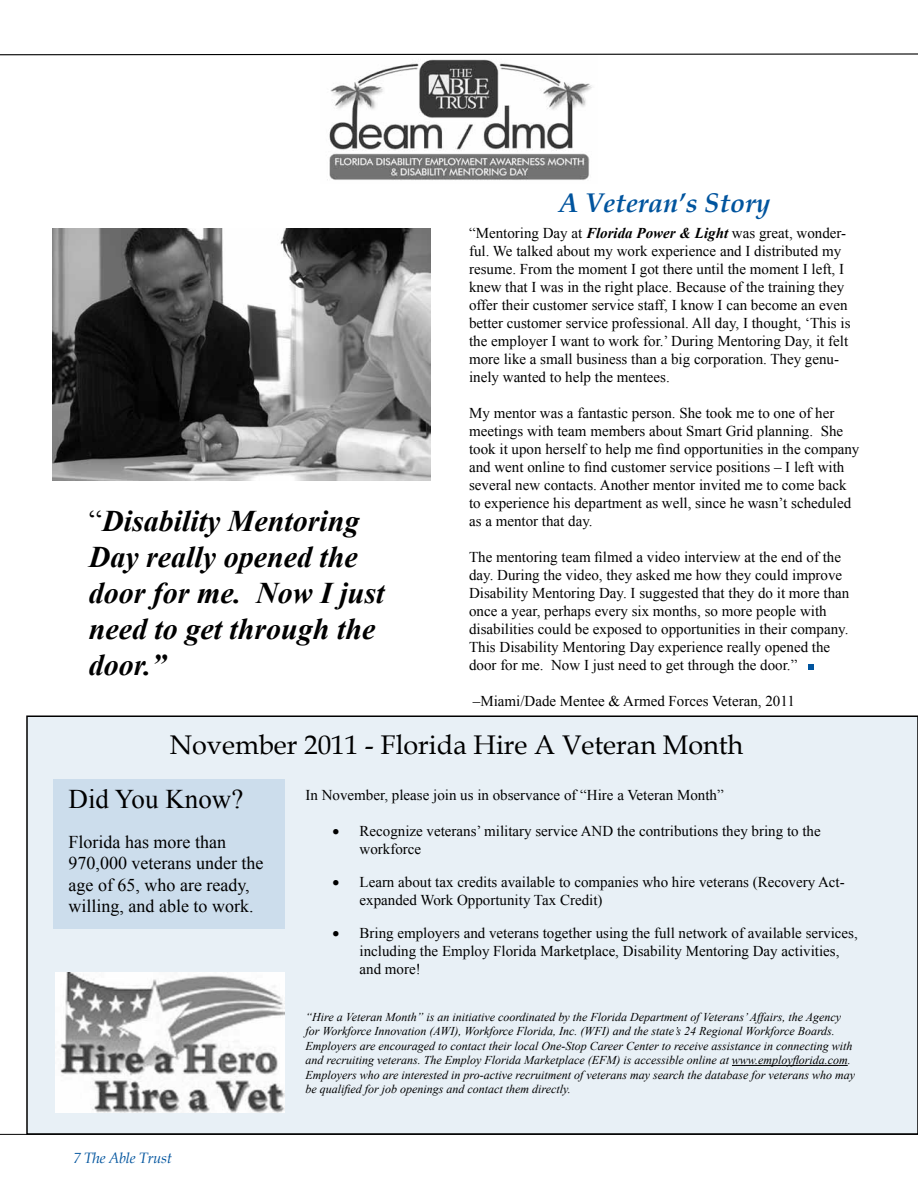
<style>
.page{position:relative;width:918px;height:1188px;background:#fff}
.page>*{position:absolute;margin:0;border:0;box-sizing:border-box;transform-origin:0 0}
.t1{font:italic 700 30px/36px "Times New Roman";color:#000}
.t2{font:27px "Book Antiqua";color:#000}
.t3{font:italic 700 27px "Book Antiqua";color:#00549e}
.t4{font:27px "Times New Roman";color:#000}
.t5{font:18px/21.6px "Times New Roman";color:#000}
.t6{font:15px/18px "Times New Roman";color:#000}
.t7{font:italic 15px "Book Antiqua";letter-spacing:-.02em;color:#00549e}
.t8{font:italic 12px/14.4px "Times New Roman";color:#000}
.s1{font-weight:400;font-style:normal}
.s2{font-weight:700;font-style:italic}
</style>
<div class="page">
<hr style="left:0;top:1134px;width:918px;height:1px;background:#000">
<div style="left:27px;top:716px;width:891px;height:418px;background:#e8f0f6"></div>
<div style="left:26px;top:716px;width:892px;height:419px;border:2px solid #000"></div>
<svg style="left:0;top:53px;width:918px;height:3px"></svg>
<img style="left:52px;top:229px;width:378px;height:252px">
<svg style="left:809px;top:665px;width:5px;height:5px"></svg>
<hr style="left:732px;top:1065px;width:116px;height:1px;background:#000">
<div style="left:53px;top:779px;width:231px;height:149px;background:#ccddec"></div>
<img style="left:321px;top:55px;width:276px;height:125px">
<img style="left:55px;top:972px;width:229px;height:141px">
<h1 class="t1" style="left:89px;top:502px;width:297px"><span class="s1">“</span>Disability Mentoring<br>Day really opened the door for me. Now I just need to get through the door.”</h1>
<h2 class="t3" style="left:559px;top:184px;width:213px">A Veteran’s Story</h2>
<p class="t6" style="left:469px;top:224px;width:383px">“Mentoring Day at <span class="s2">Florida Power &amp; Light</span> was great, wonder&shy;ful. We talked about my work experience and I distributed my resume. From the moment I got there until the moment I left, I knew that I was in the right place. Because of the training they offer their customer service staff, I know I can become an even better customer service professional. All day, I thought, ‘This is the employer I want to work for.’ During Mentoring Day, it felt more like a small business than a big corporation. They genu&shy;inely wanted to help the mentees.</p>
<p class="t6" style="left:469px;top:404px;width:392px">My mentor was a fantastic person. She took me to one of her meetings with team members about Smart Grid planning. She took it upon herself to help me find opportunities in the company and went online to find customer service positions – I left with several new contacts. Another mentor invited me to come back to experience his department as well, since he wasn’t scheduled as a mentor that day.</p>
<p class="t6" style="left:469px;top:548px;width:382px">The mentoring team filmed a video interview at the end of the day. During the video, they asked me how they could improve Disability Mentoring Day. I suggested that they do it more than once a year, perhaps every six months, so more people with disabilities could be exposed to opportunities in their company.<br>This Disability Mentoring Day experience really opened the door for me. Now I just need to get through the door.”</p>
<p class="t6" style="left:473px;top:692px;width:323px">–Miami/Dade Mentee &amp; Armed Forces Veteran, 2011</p>
<h2 class="t2" style="left:170px;top:726px;width:575px">November 2011 - Florida Hire A Veteran Month</h2>
<h2 class="t4" style="left:69px;top:781px;width:176px">Did You Know?</h2>
<p class="t5" style="left:69px;top:830px;width:196px">Florida has more than<br>970,000 veterans under the age of 65, who are ready, willing, and able to work.</p>
<p class="t6" style="left:306px;top:785px;width:420px">In November, please join us in observance of “Hire a Veteran Month”</p>
<p class="t6" style="left:360px;top:821px;width:463px;text-indent:-27px">• Recognize veterans’ military service AND the contributions they bring to the workforce</p>
<p class="t6" style="left:360px;top:872px;width:487px;text-indent:-27px">• Learn about tax credits available to companies who hire veterans (Recovery Act&shy;expanded Work Opportunity Tax Credit)</p>
<p class="t6" style="left:360px;top:923px;width:500px;text-indent:-27px">• Bring employers and veterans together using the full network of available services, including the Employ Florida Marketplace, Disability Mentoring Day activities, and more!</p>
<p class="t8" style="left:306px;top:1009px;width:551px">“Hire a Veteran Month” is an initiative coordinated by the Florida Department of Veterans’ Affairs, the Agency for Workforce Innovation (AWI), Workforce Florida, Inc. (WFI) and the state’s 24 Regional Workforce Boards.<br>Employers are encouraged to contact their local One-Stop Career Center to receive assistance in connecting with and recruiting veterans. The Employ Florida Marketplace (EFM) is accessible online at www.employflorida.com.<br>Employers who are interested in pro-active recruitment of veterans may search the database for veterans who may be qualified for job openings and contact them directly.</p>
<p class="t7" style="left:73px;top:1148px;width:100px">7 The Able Trust</p>
</div>
